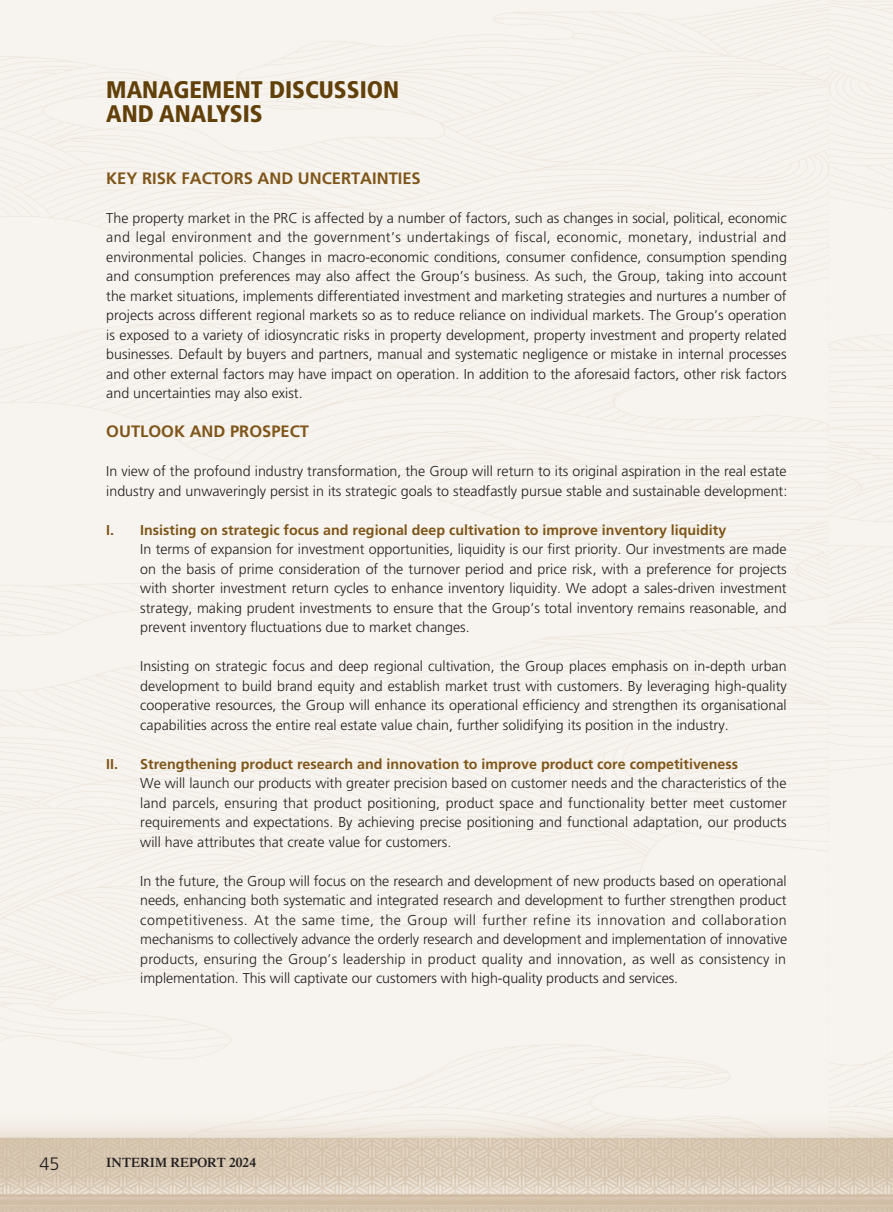
<style>
.page{position:relative;width:893px;height:1212px;background:#fff}
.page>*{position:absolute;margin:0;border:0;box-sizing:border-box;transform-origin:0 0}
.t1{font:900 condensed 24px/24px "Frutiger LT Std";color:#614009}
.t2{font:300 18px "Frutiger LT Std";color:#231f20}
._01_H1{font:700 16.5px "Frutiger LT Std";color:#7f5619}
._00_txt{font:300 14.25px/19.5px "Frutiger LT Std";color:#231f20;text-align:justify}
._02_H2{font:700 14.25px "Frutiger LT Std";color:#7f5619}
.t3{font:600 13.5px "Times LT Std";color:#231f20}
</style>
<div class="page">
<img style="left:0;top:0;width:893px;height:1212px">
<h1 class="t1" style="left:106px;top:77px;width:294px">MANAGEMENT DISCUSSION<br>AND ANALYSIS</h1>
<p class="_01_H1" style="left:106px;top:168px;width:316px">KEY RISK FACTORS AND UNCERTAINTIES</p>
<p class="_00_txt" style="left:106px;top:208px;width:682px">The property market in the PRC is affected by a number of factors, such as changes in social, political, economic and legal environment and the government s’ undertakings of fiscal, economic, monetary, industrial and environmental policies. Changes in macro-economic conditions, consumer confidence, consumption spending and consumption preferences may also affect the Group s’ business. As such, the Group, taking into account the market situations, implements differentiated investment and marketing strategies and nurtures a number of projects across different regional markets so as to reduce reliance on individual markets. The Group s’ operation is exposed to a variety of idiosyncratic risks in property development, property investment and property related businesses. Default by buyers and partners, manual and systematic negligence or mistake in internal processes and other external factors may have impact on operation In. addition to the aforesaid factors, other risk factors and uncertainties may also exist.</p>
<p class="_01_H1" style="left:106px;top:422px;width:204px">OUTLOOK AND PROSPECT</p>
<p class="_00_txt" style="left:106px;top:462px;width:682px">In view of the profound industry transformation, the Group will return to its original aspiration in the real estate industry and unwaveringly persist in its strategic goals to steadfastly pursue stable and sustainable development:</p>
<p class="_02_H2" style="left:140px;top:521px;width:587px">Insisting on strategic focus and regional deep cultivation to improve inventory liquidity</p>
<p class="_02_H2" style="left:106px;top:521px;width:9px">.I</p>
<p class="_02_H2" style="left:106px;top:755px;width:13px">.I I</p>
<p class="_00_txt" style="left:140px;top:540px;width:648px">In terms of expansion for investment opportunities, liquidity is our first priority. Our investments are made on the basis of prime consideration of the turnover period and price risk, with a preference for projects with shorter investment return cycles to enhance inventory liquidity. We adopt a sales-driven investment strategy, making prudent investments to ensure that the Group s’ total inventory remains reasonable, and prevent inventory fluctuations due to market changes.</p>
<p class="_00_txt" style="left:140px;top:657px;width:648px">Insisting on strategic focus and deep regional cultivation, the Group places emphasis on in-depth urban development to build brand equity and establish market trust with customers. By leveraging high-quality cooperative resources, the Group will enhance its operational efficiency and strengthen its organisational capabilities across the entire real estate value chain, further solidifying its position in the industry.</p>
<p class="_02_H2" style="left:140px;top:755px;width:599px">Strengthening product research and innovation to improve product core competitiveness</p>
<p class="_00_txt" style="left:140px;top:774px;width:648px">We will launch our products with greater precision based on customer needs and the characteristics of the land parcels, ensuring that product positioning, product space and functionality better meet customer requirements and expectations. By achieving precise positioning and functional adaptation, our products will have attributes that create value for customers.</p>
<p class="_00_txt" style="left:140px;top:871px;width:648px">In the future, the Group will focus on the research and development of new products based on operational needs, enhancing both systematic and integrated research and development to further strengthen product competitiveness. At the same time, the Group will further refine its innovation and collaboration mechanisms to collectively advance the orderly research and development and implementation of innovative products, ensuring the Group s’ leadership in product quality and innovation, as well as consistency in implementation. This will captivate our customers with high-quality products and services.</p>
<p class="t2" style="left:40px;top:1153px;width:22px">45</p>
<p class="t3" style="left:106px;top:1154px;width:151px">INTERIM REPORT 2024</p>
</div>
